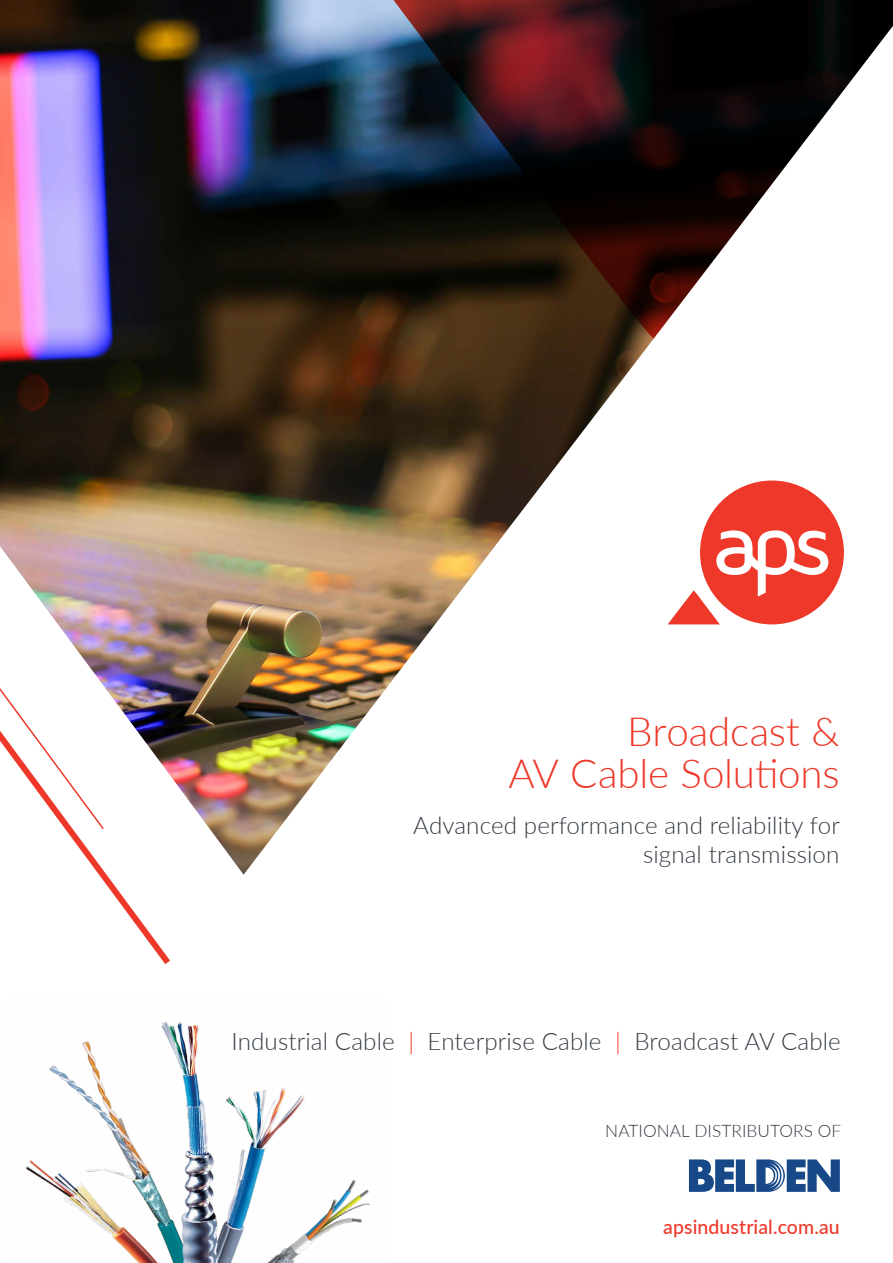
<style>
.page{position:relative;width:893px;height:1263px;background:#fff}
.page>*{position:absolute;margin:0;border:0;box-sizing:border-box;transform-origin:0 0}
.Pull-out_Quote{font:300 40.35px/42px "Lato";letter-spacing:-.005em;color:#ee3829;text-align:right}
.PULLOUT_l2_-_grey{font:300 24.15px/29.1px "Lato";letter-spacing:.005em;color:#353c45;text-align:right}
.Body_9pt{font:500 19.5px "Lato";letter-spacing:.005em;color:#ee3829}
.Body_9pt-2{font:300 17.25px "Lato";letter-spacing:.005em;color:#353c45}
.s1{color:#ee3829}
</style>
<div class="page">
<img style="left:0;top:0;width:893px;height:1192px">
<div style="left:700px;top:480px;width:144px;height:144px;background:#ee3829;border-radius:50%"></div>
<svg style="left:668px;top:530px;width:160px;height:94px"></svg>
<svg style="left:0;top:615px;width:105px;height:31px"></svg>
<svg style="left:0;top:646px;width:176px;height:325px"></svg>
<img style="left:5px;top:998px;width:381px;height:265px">
<svg style="left:689px;top:1159px;width:151px;height:33px"></svg>
<p class="Pull-out_Quote" style="left:508px;top:709px;width:333px">Broadcast &amp;<br>AV Cable Solutions</p>
<p class="PULLOUT_l2_-_grey" style="left:413px;top:810px;width:428px">Advanced performance and reliability for signal transmission</p>
<p class="PULLOUT_l2_-_grey" style="left:232px;top:1026px;width:611px">Industrial Cable <span class="s1">|</span> Enterprise Cable <span class="s1">|</span> Broadcast AV Cable</p>
<p class="Body_9pt-2" style="left:605px;top:1119px;width:237px">NATIONAL DISTRIBUTORS OF</p>
<p class="Body_9pt" style="left:663px;top:1213px;width:178px">apsindustrial.com.au</p>
</div>
